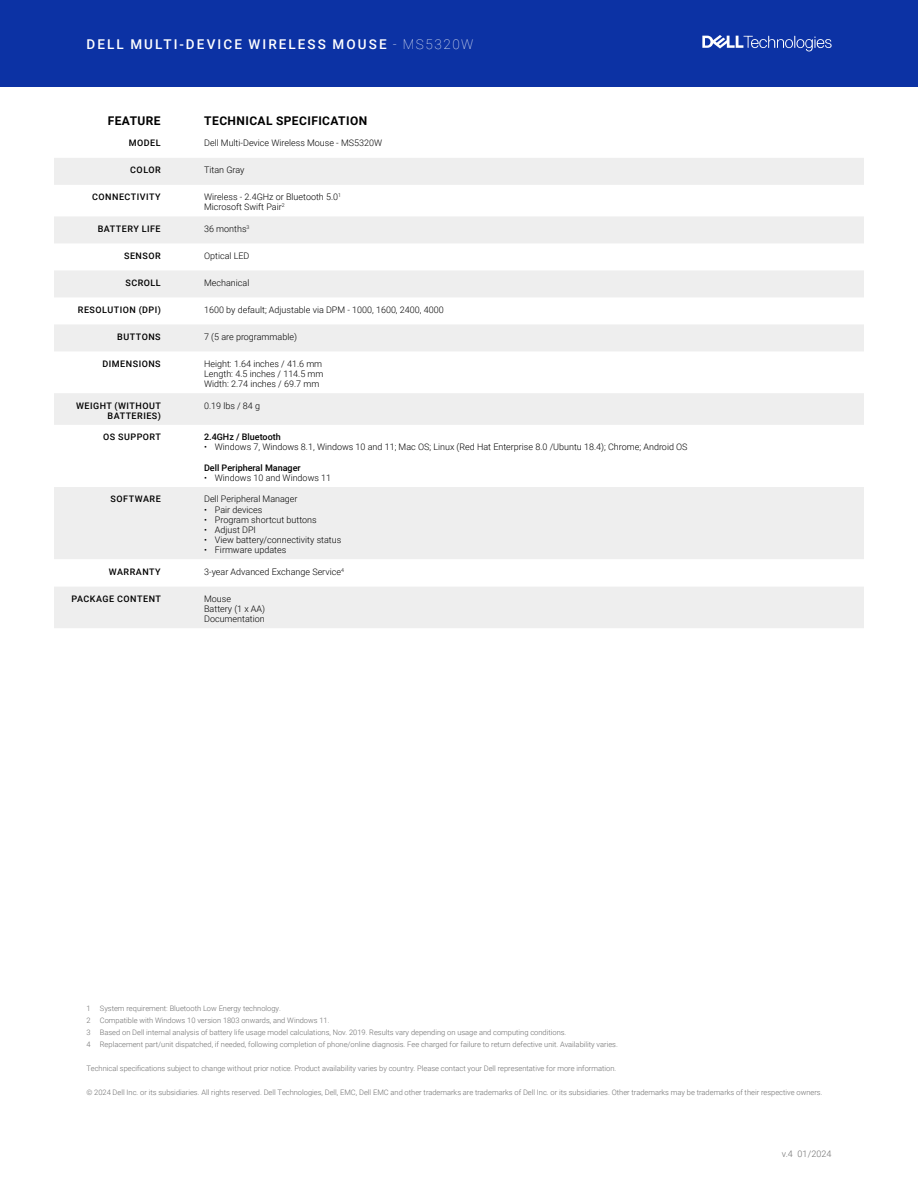
<style>
.page{position:relative;width:918px;height:1188px;background:#fff}
.page>*{position:absolute;margin:0;border:0;box-sizing:border-box;transform-origin:0 0}
.t1{font:500 13.5px "Roboto";letter-spacing:.15em;color:#fff}
.t2{font:700 12px "Roboto";letter-spacing:.035em;color:#000}
.t3{font:300 9px/10.2px "Roboto";color:#000}
.t4{font:500 9px/10.2px "Roboto";letter-spacing:.055em;color:#000;text-align:right}
.t5{font:500 9px "Roboto";color:#000}
.t6{font:300 9px "Roboto";letter-spacing:.01em;color:#6e6e6e}
.t7{font:300 7.5px/12px "Roboto";color:#6e6e6e}
.s1{font-weight:100}
</style>
<div class="page">
<svg style="left:54px;top:158px;width:810px;height:470px;fill:#eee"></svg>
<div style="left:54px;top:393px;width:810px;height:32px;background:#eee"></div>
<svg style="left:54px;top:559px;width:810px;height:27px"></svg>
<div style="left:0;top:0;width:918px;height:86px;background:#0c32a4"></div>
<svg style="left:702px;top:35px;width:130px;height:16px"></svg>
<h1 class="t1" style="left:87px;top:35px;width:388px">DELL MULTI-DEVICE WIRELESS MOUSE <span class="s1">- MS5320W</span></h1>
<h2 class="t2" style="left:108px;top:112px;width:54px">FEATURE</h2>
<h2 class="t2" style="left:204px;top:112px;width:164px">TECHNICAL SPECIFICATION</h2>
<p class="t4" style="left:129px;top:138px;width:33px">MODEL</p>
<p class="t3" style="left:204px;top:138px;width:180px">Dell Multi-Device Wireless Mouse - MS5320W</p>
<p class="t4" style="left:130px;top:165px;width:32px">COLOR</p>
<p class="t3" style="left:204px;top:165px;width:42px">Titan Gray</p>
<p class="t4" style="left:92px;top:192px;width:70px">CONNECTIVITY</p>
<p class="t3" style="left:204px;top:192px;width:139px">Wireless - 2.4GHz or Bluetooth 5.0<sup>1<br></sup>Microsoft Swift Pair<sup>2</sup></p>
<p class="t4" style="left:98px;top:223px;width:64px">BATTERY LIFE</p>
<p class="t3" style="left:204px;top:223px;width:47px">36 months<sup>3</sup></p>
<p class="t4" style="left:124px;top:250px;width:38px">SENSOR</p>
<p class="t3" style="left:204px;top:250px;width:47px">Optical LED</p>
<p class="t4" style="left:125px;top:277px;width:37px">SCROLL</p>
<p class="t3" style="left:204px;top:277px;width:47px">Mechanical</p>
<p class="t4" style="left:78px;top:304px;width:84px">RESOLUTION (DPI)</p>
<p class="t3" style="left:204px;top:304px;width:241px">1600 by default; Adjustable via DPM - 1000, 1600, 2400, 4000</p>
<p class="t4" style="left:117px;top:331px;width:45px">BUTTONS</p>
<p class="t3" style="left:204px;top:331px;width:94px">7 (5 are programmable)</p>
<p class="t4" style="left:103px;top:358px;width:60px">DIMENSIONS</p>
<p class="t3" style="left:204px;top:358px;width:121px">Height: 1.64 inches / 41.6 mm<br>Length: 4.5 inches / 114.5 mm<br>Width: 2.74 inches / 69.7 mm</p>
<p class="t4" style="left:76px;top:400px;width:86px">WEIGHT (WITHOUT<br>BATTERIES)</p>
<p class="t3" style="left:204px;top:400px;width:57px">0.19 lbs / 84 g</p>
<p class="t4" style="left:103px;top:432px;width:59px">OS SUPPORT</p>
<p class="t5" style="left:204px;top:431px;width:78px">2.4GHz / Bluetooth</p>
<p class="t3" style="left:204px;top:442px;width:485px">• Windows 7, Windows 8.1, Windows 10 and 11; Mac OS; Linux (Red Hat Enterprise 8.0 /Ubuntu 18.4); Chrome; Android OS</p>
<p class="t5" style="left:204px;top:461px;width:98px">Dell Peripheral Manager</p>
<p class="t3" style="left:204px;top:472px;width:129px">• Windows 10 and Windows 11</p>
<p class="t4" style="left:111px;top:494px;width:52px">SOFTWARE</p>
<p class="t3" style="left:204px;top:494px;width:95px">Dell Peripheral Manager</p>
<p class="t3" style="left:204px;top:504px;width:60px">• Pair devices</p>
<p class="t3" style="left:204px;top:514px;width:114px">• Program shortcut buttons</p>
<p class="t3" style="left:204px;top:524px;width:53px">• Adjust DPI</p>
<p class="t3" style="left:204px;top:535px;width:139px">• View battery/connectivity status</p>
<p class="t3" style="left:204px;top:545px;width:84px">• Firmware updates</p>
<p class="t4" style="left:109px;top:566px;width:53px">WARRANTY</p>
<p class="t3" style="left:204px;top:566px;width:141px">3-year Advanced Exchange Service<sup>4</sup></p>
<p class="t4" style="left:72px;top:593px;width:91px">PACKAGE CONTENT</p>
<p class="t3" style="left:204px;top:593px;width:63px">Mouse<br>Battery (1 x AA)<br>Documentation</p>
<p class="t7" style="left:86px;top:1002px;width:533px">1 System requirement: Bluetooth Low Energy technology.<br>2 Compatible with Windows 10 version 1803 onwards, and Windows 11.<br>3 Based on Dell internal analysis of battery life usage model calculations, Nov. 2019. Results vary depending on usage and computing conditions.<br>4 Replacement part/unit dispatched, if needed, following completion of phone/online diagnosis. Fee charged for failure to return defective unit. Availability varies.</p>
<p class="t7" style="left:86px;top:1062px;width:531px">Technical specifications subject to change without prior notice. Product availability varies by country. Please contact your Dell representative for more information.</p>
<p class="t7" style="left:86px;top:1086px;width:738px">© 2024 Dell Inc. or its subsidiaries. All rights reserved. Dell Technologies, Dell, EMC, Dell EMC and other trademarks are trademarks of Dell Inc. or its subsidiaries. Other trademarks may be trademarks of their respective owners.</p>
<p class="t6" style="left:782px;top:1147px;width:51px">v.4 01/2024</p>
</div>
